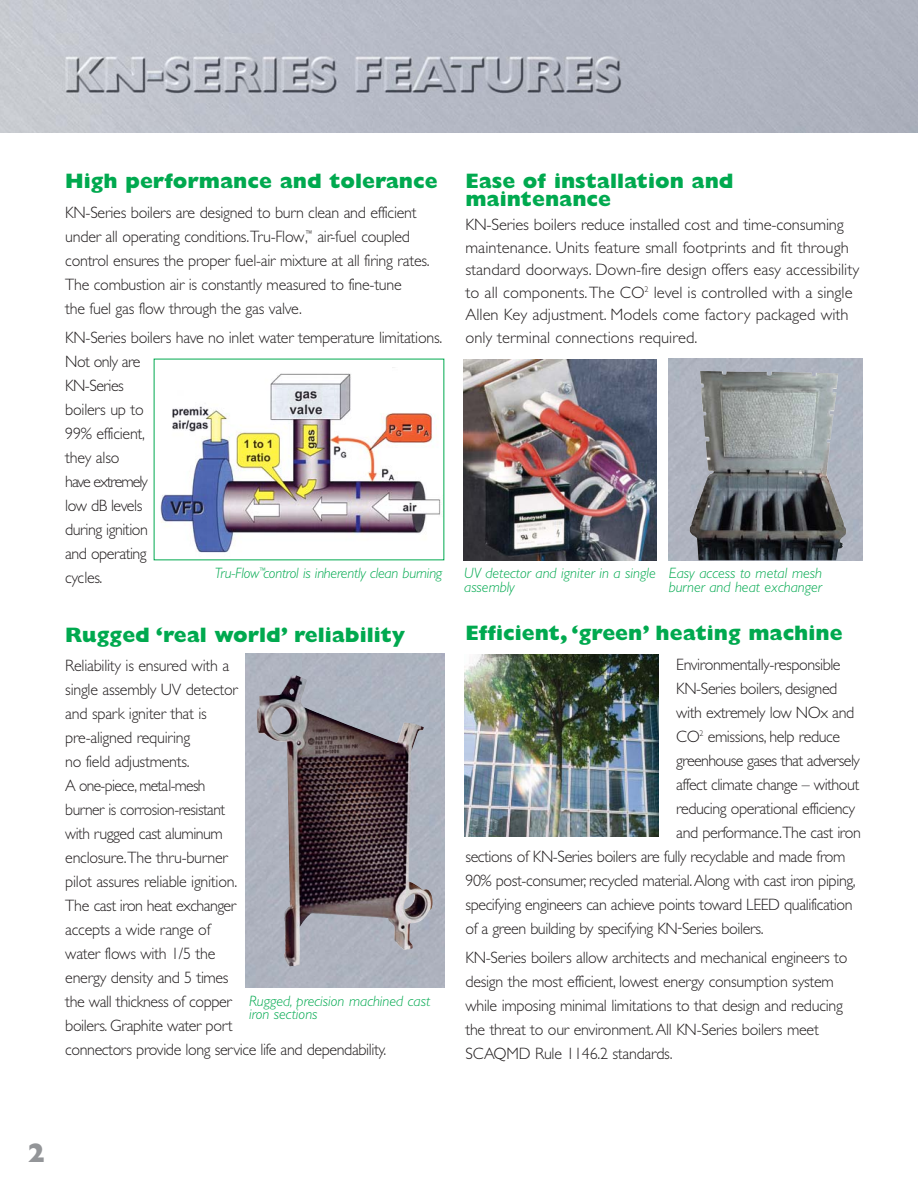
<style>
.page{position:relative;width:918px;height:1188px;background:#fff}
.page>*{position:absolute;margin:0;border:0;box-sizing:border-box;transform-origin:0 0}
.t1{font:800 27px "Gill Sans";color:#939598}
.t2{font:800 21px/18px "Gill Sans";color:#00a94f}
.t3{font:300 16.5px/24px "Gill Sans";letter-spacing:-.015em;color:#231f20}
.t4{font:300 16.5px "Gill Sans";letter-spacing:-.04em;color:#231f20}
.t5{font:italic 300 15px/13.5px "Gill Sans";color:#00a94f}
</style>
<div class="page">
<img style="left:160px;top:373px;width:281px;height:180px">
<img style="left:463px;top:360px;width:194px;height:201px">
<img style="left:690px;top:371px;width:156px;height:189px">
<img style="left:465px;top:654px;width:193px;height:183px">
<img style="left:0;top:0;width:918px;height:132px">
<img style="left:257px;top:675px;width:176px;height:292px">
<p class="t2" style="left:65px;top:175px;width:374px">High performance and tolerance</p>
<p class="t3" style="left:65px;top:202px;width:366px">KN-Series boilers are designed to burn clean and efficient under all operating conditions.Tru-Flow,<sup>™</sup> air-fuel coupled control ensures the proper fuel-air mixture at all firing rates.<br>The combustion air is constantly measured to fine-tune<br>the fuel gas flow through the gas valve.</p>
<p class="t3" style="left:65px;top:328px;width:379px">KN-Series boilers have no inlet water temperature limitations.<br>Not only are<br>KN-Series<br>boilers up to<br>99% efficient,<br>they also<br>have extremely<br>low dB levels<br>during ignition<br>and operating<br>cycles.</p>
<p class="t2" style="left:465px;top:175px;width:270px">Ease of installation and maintenance</p>
<p class="t3" style="left:465px;top:215px;width:395px;line-height:22.5px">KN-Series boilers reduce installed cost and time-consuming maintenance. Units feature small footprints and fit through standard doorways. Down-fire design offers easy accessibility to all components.The CO<sup>2</sup> level is controlled with a single Allen Key adjustment. Models come factory packaged with only terminal connections required.</p>
<p class="t5" style="left:215px;top:568px;width:229px">Tru-Flow<sup>™</sup>control is inherently clean burning</p>
<p class="t5" style="left:464px;top:568px;width:193px">UV detector and igniter in a single assembly</p>
<p class="t5" style="left:669px;top:568px;width:155px">Easy access to metal mesh burner and heat exchanger</p>
<p class="t2" style="left:65px;top:628px;width:342px">Rugged ‘real world’ reliability</p>
<p class="t3" style="left:65px;top:656px;width:322px">Reliability is ensured with a<br>single assembly UV detector<br>and spark igniter that is<br>pre-aligned requiring<br>no field adjustments.<br>A one-piece, metal-mesh<br>burner is corrosion-resistant<br>with rugged cast aluminum<br>enclosure.The thru-burner<br>pilot assures reliable ignition.<br>The cast iron heat exchanger<br>accepts a wide range of<br>water flows with 1/5 the<br>energy density and 5 times<br>the wall thickness of copper<br>boilers. Graphite water port<br>connectors provide long service life and dependability.</p>
<p class="t5" style="left:249px;top:996px;width:183px">Rugged, precision machined cast iron sections</p>
<p class="t2" style="left:465px;top:626px;width:379px">Efficient, ‘green’ heating machine</p>
<p class="t3" style="left:676px;top:654px;width:166px">Environmentally-responsible</p>
<p class="t3" style="left:676px;top:678px;width:163px">KN-Series boilers, designed</p>
<p class="t3" style="left:676px;top:702px;width:180px">with extremely low NOx and</p>
<p class="t3" style="left:676px;top:726px;width:166px">CO<sup>2</sup> emissions, help reduce</p>
<p class="t4" style="left:676px;top:754px;width:185px">greenhouse gases that adversely</p>
<p class="t3" style="left:676px;top:774px;width:185px">affect climate change – without</p>
<p class="t3" style="left:676px;top:798px;width:180px">reducing operational efficiency</p>
<p class="t3" style="left:676px;top:822px;width:186px">and performance.The cast iron</p>
<p class="t3" style="left:465px;top:846px;width:382px">sections of KN-Series boilers are fully recyclable and made from</p>
<p class="t3" style="left:465px;top:870px;width:392px">90% post-consumer, recycled material.Along with cast iron piping,</p>
<p class="t3" style="left:465px;top:894px;width:389px">specifying engineers can achieve points toward LEED qualification</p>
<p class="t3" style="left:465px;top:918px;width:300px">of a green building by specifying KN-Series boilers.</p>
<p class="t3" style="left:465px;top:947px;width:384px">KN-Series boilers allow architects and mechanical engineers to design the most efficient, lowest energy consumption system while imposing minimal limitations to that design and reducing the threat to our environment.All KN-Series boilers meet SCAQMD Rule 1146.2 standards.</p>
<h1 class="t1" style="left:27px;top:1144px;width:20px">2</h1>
</div>
